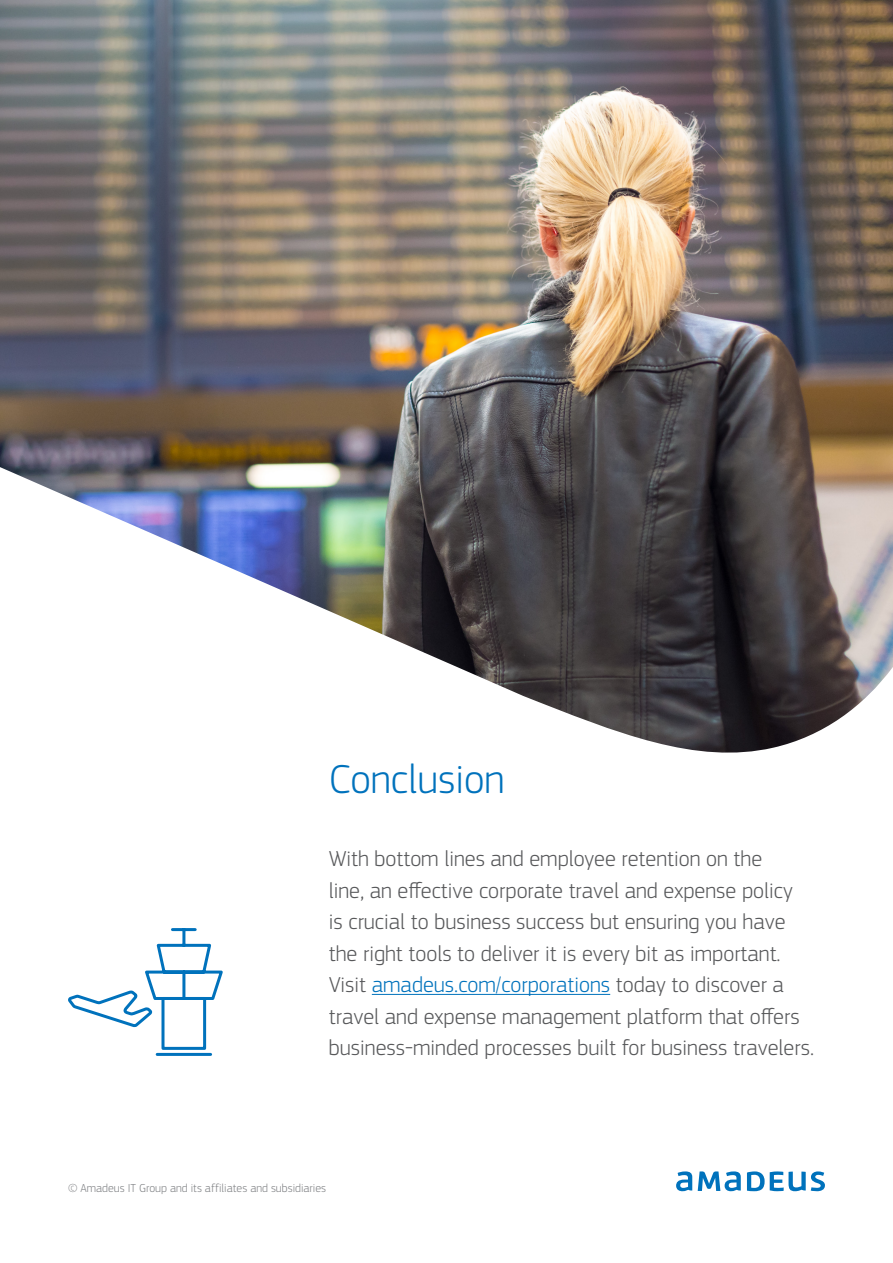
<style>
.page{position:relative;width:893px;height:1263px;background:#fff}
.page>*{position:absolute;margin:0;border:0;box-sizing:border-box;transform-origin:0 0}
.t1{font:300 42px "Amadeus";color:#0072bc}
.P1{font:300 22.5px/31.5px "Amadeus";color:#57585a}
.reference{font:300 12px "Amadeus";color:#808285}
.s1{color:#0072bc}
</style>
<div class="page">
<hr style="left:372px;top:994px;width:238px;height:1px;background:#0072bc">
<svg style="left:676px;top:1171px;width:149px;height:20px"></svg>
<img style="left:0;top:0;width:893px;height:753px">
<svg style="left:68px;top:928px;width:155px;height:128px"></svg>
<p class="t1" style="left:329px;top:754px;width:177px">Conclusion</p>
<p class="P1" style="left:329px;top:843px;width:487px">With bottom lines and employee retention on the<br>line, an effective corporate travel and expense policy<br>is crucial to business success but ensuring you have the right tools to deliver it is every bit as important.<br>Visit <span class="s1">amadeus.com/corporations</span> today to discover a travel and expense management platform that offers business-minded processes built for business travelers.</p>
<p class="reference" style="left:68px;top:1181px;width:260px">© Amadeus IT Group and its affiliates and subsidiaries</p>
</div>
